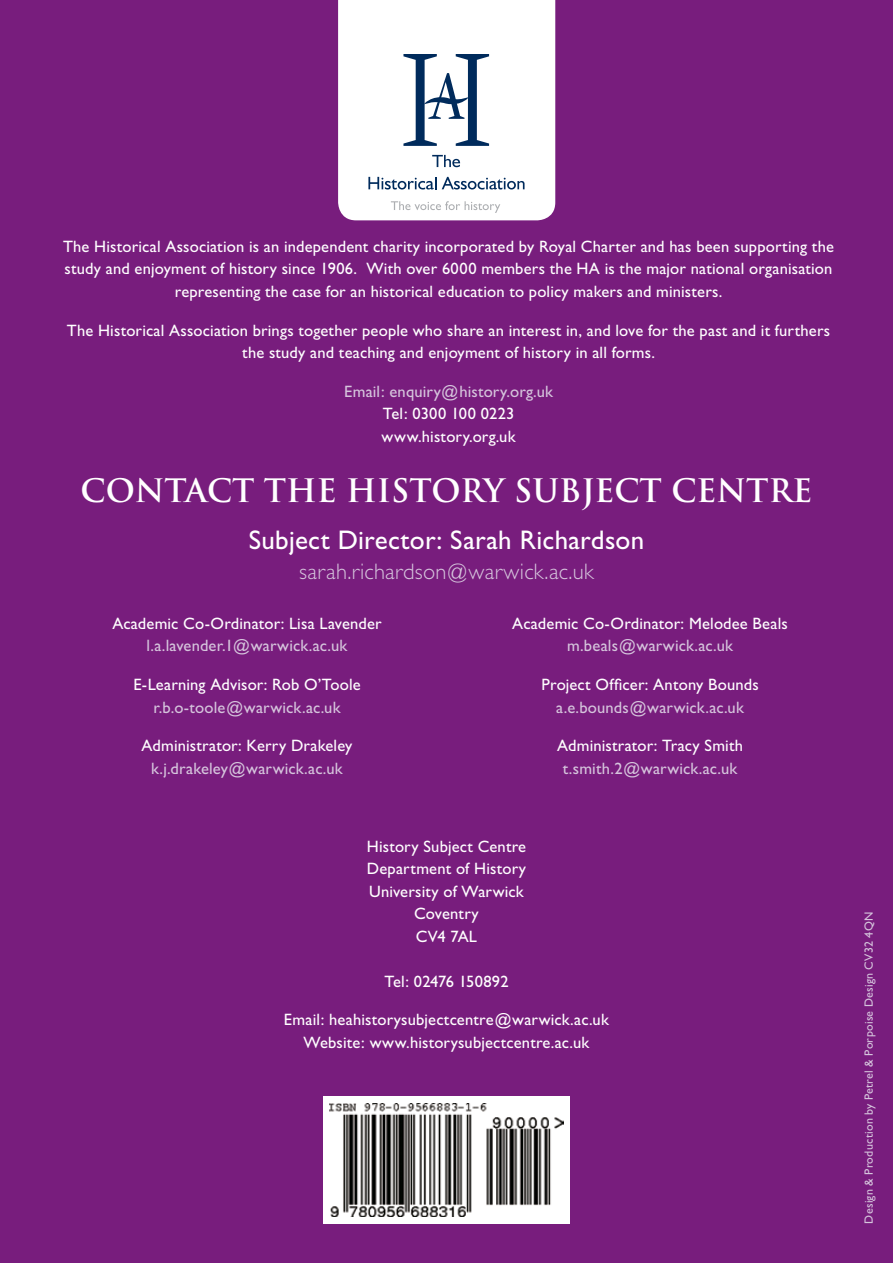
<style>
.page{position:relative;width:893px;height:1263px;background:#781d7d}
.page>*{position:absolute;margin:0;border:0;box-sizing:border-box;transform-origin:0 0}
.t1{font:700 31.5px "Trajan Pro";color:#fff}
.t2{font:27px "Gill Sans";letter-spacing:.01em;color:#fff}
.t3{font:300 22.5px "Gill Sans";letter-spacing:.015em;color:#d5c4dc}
.t4{font:16.5px/22.5px "Gill Sans";letter-spacing:.01em;color:#fff;text-align:center}
.t5{font:16.5px "Gill Sans";letter-spacing:.01em;color:#d5c4dc}
.t6{font:12px "Gill Sans";letter-spacing:.02em;color:#d5c4dc}
</style>
<div class="page">
<svg style="left:338px;top:0;width:217px;height:220px"></svg>
<div style="left:323px;top:1096px;width:247px;height:128px;background:#fff"></div>
<img style="left:329px;top:1103px;width:235px;height:113px">
<svg style="left:403px;top:54px;width:86px;height:92px"></svg>
<svg style="left:432px;top:155px;width:28px;height:12px"></svg>
<svg style="left:368px;top:177px;width:68px;height:12px"></svg>
<svg style="left:442px;top:177px;width:83px;height:12px"></svg>
<svg style="left:391px;top:201px;width:109px;height:12px"></svg>
<p class="t4" style="left:63px;top:235px;width:772px">The Historical Association is an independent charity incorporated by Royal Charter and has been supporting the study and enjoyment of history since 1906. With over 6000 members the HA is the major national organisation representing the case for an historical education to policy makers and ministers.</p>
<p class="t4" style="left:67px;top:319px;width:765px">The Historical Association brings together people who share an interest in, and love for the past and it furthers the study and teaching and enjoyment of history in all forms.</p>
<p class="t5" style="left:344px;top:382px;width:210px">Email: enquiry@history.org.uk</p>
<p class="t4" style="left:382px;top:402px;width:135px;text-align:left">Tel: 0300 100 0223 www.history.org.uk</p>
<h1 class="t1" style="left:81px;top:470px;width:733px">CONTACT THE HISTORY SUBJECT CENTRE</h1>
<h2 class="t2" style="left:249px;top:525px;width:397px">Subject Director: Sarah Richardson</h2>
<h3 class="t3" style="left:299px;top:559px;width:296px">sarah.richardson@warwick.ac.uk</h3>
<p class="t4" style="left:112px;top:612px;width:271px">Academic Co-Ordinator: Lisa Lavender</p>
<p class="t5" style="left:147px;top:636px;width:202px">l.a.lavender.1@warwick.ac.uk</p>
<p class="t4" style="left:133px;top:673px;width:229px">E-Learning Advisor: Rob O’Toole</p>
<p class="t5" style="left:153px;top:698px;width:189px">r.b.o-toole@warwick.ac.uk</p>
<p class="t4" style="left:142px;top:735px;width:212px">Administrator: Kerry Drakeley</p>
<p class="t5" style="left:151px;top:759px;width:193px">k.j.drakeley@warwick.ac.uk</p>
<p class="t4" style="left:512px;top:612px;width:277px">Academic Co-Ordinator: Melodee Beals</p>
<p class="t5" style="left:567px;top:636px;width:168px">m.beals@warwick.ac.uk</p>
<p class="t4" style="left:542px;top:673px;width:219px">Project Officer: Antony Bounds</p>
<p class="t5" style="left:556px;top:698px;width:189px">a.e.bounds@warwick.ac.uk</p>
<p class="t4" style="left:557px;top:735px;width:187px">Administrator: Tracy Smith</p>
<p class="t5" style="left:563px;top:759px;width:176px">t.smith.2@warwick.ac.uk</p>
<p class="t4" style="left:367px;top:835px;width:161px">History Subject Centre<br>Department of History<br>University of Warwick<br>Coventry<br>CV4 7AL</p>
<p class="t4" style="left:384px;top:970px;width:126px">Tel: 02476 150892</p>
<p class="t4" style="left:284px;top:1008px;width:326px">Email: heahistorysubjectcentre@warwick.ac.uk<br>Website: www.historysubjectcentre.ac.uk</p>
<p class="t6" style="left:862px;top:1224px;width:313px;rotate:-90deg">Design &amp; Production by Petrel &amp; Porpoise Design CV32 4QN</p>
</div>
